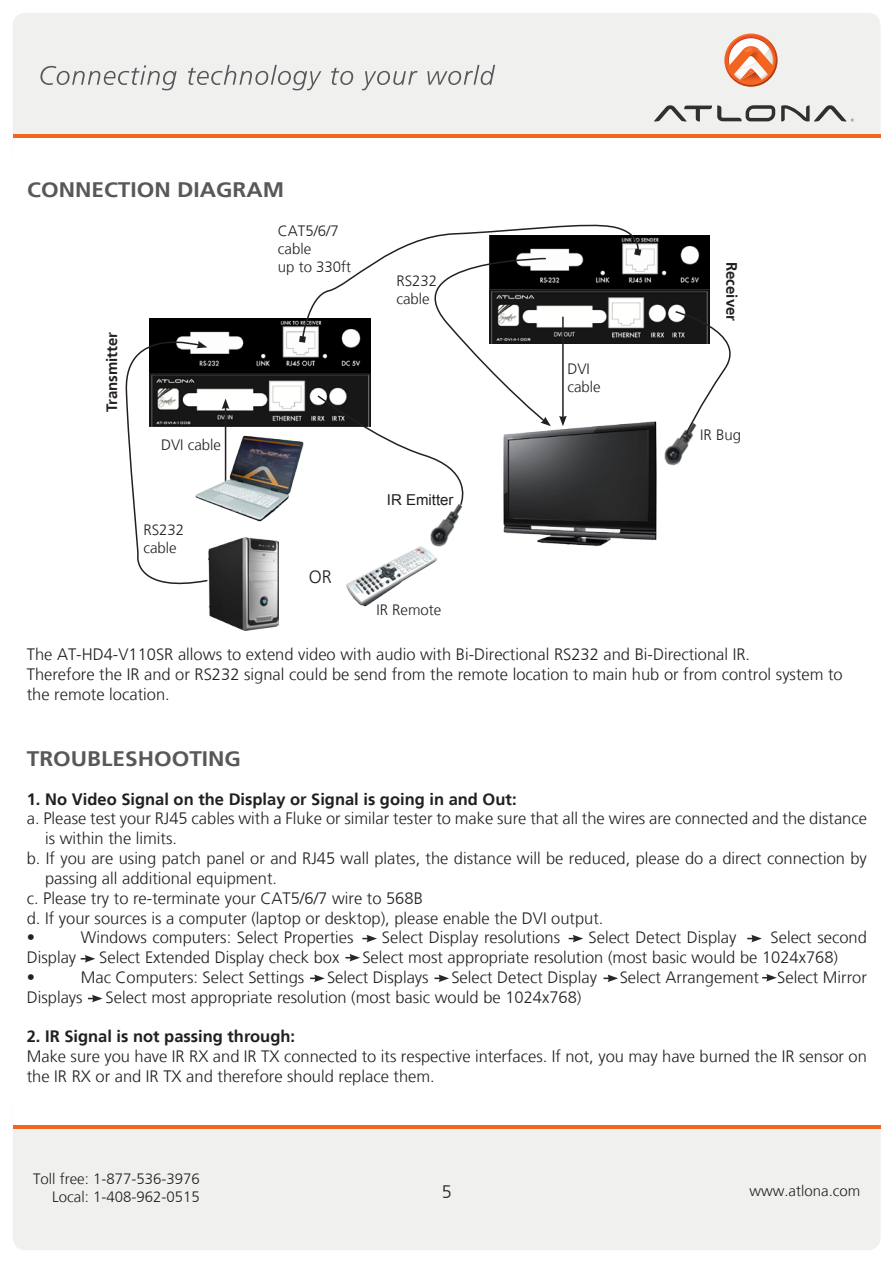
<style>
.page{position:relative;width:893px;height:1263px;background:#fff}
.page>*{position:absolute;margin:0;border:0;box-sizing:border-box;transform-origin:0 0}
.t1{font:700 21px "Frutiger LT";color:#57585a;scale:1.08 1}
.t2{font:300 18px "Frutiger LT";color:#231f20}
.t3{font:300 16.5px/19.8px "Frutiger LT";color:#231f20}
.t4{font:700 16.5px "Frutiger LT";color:#231f20}
.t5{font:300 15px/18px "Frutiger LT";color:#231f20}
.t6{font:700 15px "Frutiger LT";color:#231f20}
.t7{font:15px "Arial";color:#231f20}
</style>
<div class="page">
<div style="left:13px;top:1094px;width:868px;height:156px;background:#f0f1ef;border-radius:13px"></div>
<div style="left:13px;top:1091px;width:868px;height:36px;background:#fff"></div>
<hr style="left:13px;top:1125px;width:868px;height:3px;background:#f36421">
<div style="left:13px;top:13px;width:868px;height:156px;background:#f0f1ef;border-radius:13px"></div>
<div style="left:13px;top:136px;width:868px;height:36px;background:#fff"></div>
<hr style="left:13px;top:134px;width:868px;height:4px;background:#f36421">
<svg style="left:654px;top:105px;width:121px;height:16px"></svg>
<svg style="left:781px;top:105px;width:73px;height:17px"></svg>
<svg style="left:724px;top:34px;width:54px;height:53px"></svg>
<svg style="left:726px;top:35px;width:50px;height:50px"></svg>
<svg style="left:728px;top:37px;width:46px;height:46px"></svg>
<svg style="left:40px;top:65px;width:137px;height:25px"></svg>
<svg style="left:188px;top:65px;width:133px;height:25px"></svg>
<svg style="left:331px;top:68px;width:22px;height:17px"></svg>
<svg style="left:362px;top:71px;width:55px;height:19px"></svg>
<svg style="left:427px;top:65px;width:68px;height:20px"></svg>
<img style="left:503px;top:421px;width:154px;height:126px">
<img style="left:208px;top:538px;width:71px;height:93px">
<img style="left:430px;top:507px;width:32px;height:52px">
<img style="left:346px;top:544px;width:90px;height:63px">
<img style="left:654px;top:421px;width:39px;height:56px">
<img style="left:149px;top:318px;width:150px;height:108px">
<hr style="left:225px;top:407px;width:1px;height:79px;background:#231f20">
<svg style="left:222px;top:399px;width:7px;height:10px"></svg>
<svg style="left:125px;top:325px;width:84px;height:268px"></svg>
<img style="left:644px;top:236px;width:66px;height:108px">
<img style="left:191px;top:431px;width:108px;height:95px">
<svg style="left:674px;top:310px;width:57px;height:125px"></svg>
<svg style="left:299px;top:224px;width:345px;height:283px"></svg>
<svg style="left:81px;top:955px;width:14px;height:7px"></svg>
<svg style="left:310px;top:974px;width:15px;height:8px"></svg>
<svg style="left:762px;top:974px;width:15px;height:7px"></svg>
<svg style="left:88px;top:995px;width:15px;height:7px"></svg>
<svg style="left:434px;top:974px;width:15px;height:8px"></svg>
<svg style="left:603px;top:974px;width:15px;height:8px"></svg>
<svg style="left:345px;top:954px;width:15px;height:7px"></svg>
<svg style="left:362px;top:935px;width:15px;height:7px"></svg>
<svg style="left:569px;top:935px;width:14px;height:7px"></svg>
<svg style="left:747px;top:935px;width:15px;height:7px"></svg>
<p class="t1" style="left:27px;top:178px;width:239px">CONNECTION DIAGRAM</p>
<p class="t6" style="left:103px;top:412px;width:82px;rotate:-90deg">Transmitter</p>
<p class="t5" style="left:161px;top:436px;width:61px">DVI cable</p>
<p class="t5" style="left:143px;top:521px;width:42px">RS232 cable</p>
<p class="t5" style="left:278px;top:222px;width:62px">CAT5/6/7 cable</p>
<p class="t5" style="left:278px;top:258px;width:75px">up to 330ft</p>
<p class="t2" style="left:309px;top:566px;width:25px">OR</p>
<p class="t5" style="left:396px;top:272px;width:42px">RS232 cable</p>
<p class="t7" style="left:387px;top:490px;width:68px">IR Emitter</p>
<p class="t5" style="left:376px;top:601px;width:67px">IR Remote</p>
<p class="t5" style="left:567px;top:360px;width:35px">DVI cable</p>
<p class="t6" style="left:741px;top:262px;width:61px;rotate:90deg">Receiver</p>
<p class="t5" style="left:700px;top:426px;width:42px">IR Bug</p>
<p class="t3" style="left:27px;top:645px;width:725px">The AT-HD4-V110SR allows to extend video with audio with Bi-Directional RS232 and Bi-Directional IR.</p>
<p class="t3" style="left:27px;top:665px;width:817px">Therefore the IR and or RS232 signal could be send from the remote location to main hub or from control system to the remote location.</p>
<p class="t1" style="left:27px;top:747px;width:200px">TROUBLESHOOTING</p>
<p class="t4" style="left:27px;top:789px;width:491px">1. No Video Signal on the Display or Signal is going in and Out:</p>
<p class="t3" style="left:45px;top:809px;width:823px;text-indent:-18px">a. Please test your RJ45 cables with a Fluke or similar tester to make sure that all the wires are connected and the distance is within the limits.</p>
<p class="t3" style="left:45px;top:849px;width:823px;text-indent:-18px">b. If you are using patch panel or and RJ45 wall plates, the distance will be reduced, please do a direct connection by passing all additional equipment.</p>
<p class="t3" style="left:27px;top:888px;width:398px">c. Please try to re-terminate your CAT5/6/7 wire to 568B</p>
<p class="t3" style="left:27px;top:908px;width:578px">d. If your sources is a computer (laptop or desktop), please enable the DVI output.</p>
<p class="t3" style="left:27px;top:928px;width:10px">•</p>
<p class="t3" style="left:81px;top:928px;width:274px">Windows computers: Select Properties</p>
<p class="t3" style="left:382px;top:928px;width:180px">Select Display resolutions</p>
<p class="t3" style="left:588px;top:928px;width:149px">Select Detect Display</p>
<p class="t3" style="left:770px;top:928px;width:98px">Select second</p>
<p class="t3" style="left:27px;top:948px;width:51px">Display</p>
<p class="t3" style="left:99px;top:948px;width:242px">Select Extended Display check box</p>
<p class="t3" style="left:362px;top:948px;width:477px">Select most appropriate resolution (most basic would be 1024x768)</p>
<p class="t3" style="left:27px;top:967px;width:10px">•</p>
<p class="t3" style="left:81px;top:967px;width:225px">Mac Computers: Select Settings</p>
<p class="t3" style="left:327px;top:967px;width:103px">Select Displays</p>
<p class="t3" style="left:451px;top:967px;width:147px">Select Detect Display</p>
<p class="t3" style="left:620px;top:967px;width:249px">Select Arrangement Select Mirror</p>
<p class="t3" style="left:27px;top:987px;width:57px">Displays</p>
<p class="t3" style="left:106px;top:987px;width:477px">Select most appropriate resolution (most basic would be 1024x768)</p>
<p class="t4" style="left:27px;top:1027px;width:270px">2. IR Signal is not passing through:</p>
<p class="t3" style="left:27px;top:1047px;width:842px">Make sure you have IR RX and IR TX connected to its respective interfaces. If not, you may have burned the IR sensor on the IR RX or and IR TX and therefore should replace them.</p>
<p class="t5" style="left:33px;top:1170px;width:168px;text-align:right">Toll free: 1-877-536-3976<br>Local: 1-408-962-0515</p>
<p class="t2" style="left:442px;top:1181px;width:12px">5</p>
<p class="t5" style="left:749px;top:1181px;width:112px">www.atlona.com</p>
</div>
